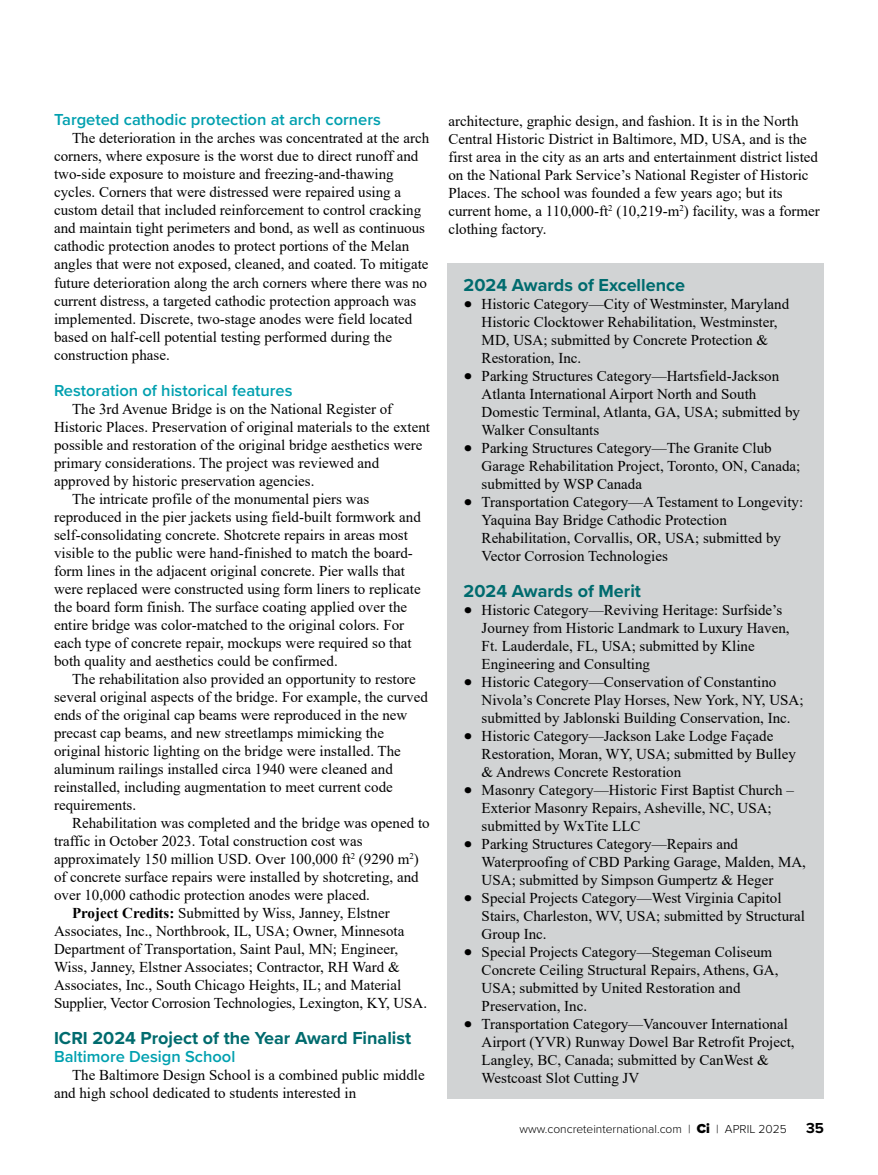
<style>
.page{position:relative;width:878px;height:1175px;background:#fff}
.page>*{position:absolute;margin:0;border:0;box-sizing:border-box;transform-origin:0 0}
.t1{font:700 18px "Proxima Nova";color:#006b6e}
.t2{font:600 16.5px "Proxima Nova";color:#00a0af}
.t3{font:15px/18px "Times New Roman";color:#000}
.t4{font:700 15px "Proxima Nova";color:#000}
.t5{font:300 12px "Proxima Nova";color:#000}
.s1{font-weight:700}
.s2{font-family:"Adobe Caslon Pro";font-size:27px}
.s3{font-weight:900;font-size:13.5px}
</style>
<div class="page">
<div style="left:447px;top:263px;width:377px;height:835px;background:#d1d3d4"></div>
<p class="t2" style="left:54px;top:108px;width:328px">Targeted cathodic protection at arch corners</p>
<p class="t3" style="left:54px;top:129px;width:376px;text-indent:18px">The deterioration in the arches was concentrated at the arch corners, where exposure is the worst due to direct runoff and two-side exposure to moisture and freezing-and-thawing cycles. Corners that were distressed were repaired using a custom detail that included reinforcement to control cracking and maintain tight perimeters and bond, as well as continuous cathodic protection anodes to protect portions of the Melan angles that were not exposed, cleaned, and coated. To mitigate future deterioration along the arch corners where there was no current distress, a targeted cathodic protection approach was implemented. Discrete, two-stage anodes were field located based on half-cell potential testing performed during the construction phase.</p>
<p class="t2" style="left:54px;top:378px;width:240px">Restoration of historical features</p>
<p class="t3" style="left:72px;top:399px;width:322px">The 3rd Avenue Bridge is on the National Register of</p>
<p class="t3" style="left:54px;top:417px;width:377px">Historic Places. Preservation of original materials to the extent</p>
<p class="t3" style="left:54px;top:435px;width:370px">possible and restoration of the original bridge aesthetics were</p>
<p class="t3" style="left:54px;top:453px;width:327px">primary considerations. The project was reviewed and</p>
<p class="t3" style="left:54px;top:471px;width:262px">approved by historic preservation agencies.</p>
<p class="t3" style="left:72px;top:489px;width:299px">The intricate profile of the monumental piers was</p>
<p class="t3" style="left:54px;top:507px;width:368px">reproduced in the pier jackets using field-built formwork and</p>
<p class="t3" style="left:54px;top:525px;width:355px">self-consolidating concrete. Shotcrete repairs in areas most</p>
<p class="t3" style="left:54px;top:543px;width:360px">visible to the public were hand-finished to match the board-</p>
<p class="t3" style="left:54px;top:561px;width:352px">form lines in the adjacent original concrete. Pier walls that</p>
<p class="t3" style="left:54px;top:579px;width:368px">were replaced were constructed using form liners to replicate</p>
<p class="t3" style="left:54px;top:597px;width:354px">the board form finish. The surface coating applied over the</p>
<p class="t3" style="left:54px;top:615px;width:352px">entire bridge was color-matched to the original colors. For</p>
<p class="t3" style="left:54px;top:633px;width:359px">each type of concrete repair, mockups were required so that</p>
<p class="t3" style="left:54px;top:651px;width:285px">both quality and aesthetics could be confirmed.</p>
<p class="t3" style="left:72px;top:669px;width:345px">The rehabilitation also provided an opportunity to restore</p>
<p class="t3" style="left:54px;top:687px;width:375px">several original aspects of the bridge. For example, the curved</p>
<p class="t3" style="left:54px;top:705px;width:355px">ends of the original cap beams were reproduced in the new</p>
<p class="t3" style="left:54px;top:723px;width:331px">precast cap beams, and new streetlamps mimicking the</p>
<p class="t3" style="left:54px;top:741px;width:348px">original historic lighting on the bridge were installed. The</p>
<p class="t3" style="left:54px;top:759px;width:340px">aluminum railings installed circa 1940 were cleaned and</p>
<p class="t3" style="left:54px;top:777px;width:340px">reinstalled, including augmentation to meet current code</p>
<p class="t3" style="left:54px;top:795px;width:84px">requirements.</p>
<p class="t3" style="left:72px;top:813px;width:359px">Rehabilitation was completed and the bridge was opened to</p>
<p class="t3" style="left:54px;top:831px;width:310px">traffic in October 2023. Total construction cost was</p>
<p class="t3" style="left:54px;top:849px;width:366px">approximately 150 million USD. Over 100,000 ft<sup>2</sup> (9290 m<sup>2</sup>)</p>
<p class="t3" style="left:54px;top:867px;width:366px">of concrete surface repairs were installed by shotcreting, and</p>
<p class="t3" style="left:54px;top:885px;width:317px">over 10,000 cathodic protection anodes were placed.</p>
<p class="t3" style="left:72px;top:903px;width:319px"><span class="s1">Project Credits:</span> Submitted by Wiss, Janney, Elstner</p>
<p class="t3" style="left:54px;top:921px;width:352px">Associates, Inc., Northbrook, IL, USA; Owner, Minnesota</p>
<p class="t3" style="left:54px;top:939px;width:345px">Department of Transportation, Saint Paul, MN; Engineer,</p>
<p class="t3" style="left:54px;top:957px;width:347px">Wiss, Janney, Elstner Associates; Contractor, RH Ward &amp;</p>
<p class="t3" style="left:54px;top:975px;width:349px">Associates, Inc., South Chicago Heights, IL; and Material</p>
<p class="t3" style="left:54px;top:993px;width:374px">Supplier, Vector Corrosion Technologies, Lexington, KY, USA.</p>
<p class="t1" style="left:54px;top:1024px;width:358px">ICRI 2024 Project of the Year Award Finalist</p>
<p class="t2" style="left:54px;top:1044px;width:183px">Baltimore Design School</p>
<p class="t3" style="left:54px;top:1065px;width:372px;text-indent:18px">The Baltimore Design School is a combined public middle and high school dedicated to students interested in</p>
<p class="t3" style="left:448px;top:112px;width:373px">architecture, graphic design, and fashion. It is in the North Central Historic District in Baltimore, MD, USA, and is the first area in the city as an arts and entertainment district listed on the National Park Service’s National Register of Historic Places. The school was founded a few years ago; but its current home, a 110,000-ft<sup>2</sup> (10,219-m<sup>2</sup>) facility, was a former clothing factory.</p>
<p class="t1" style="left:463px;top:271px;width:223px">2024 Awards of Excellence</p>
<p class="t3" style="left:481px;top:294px;width:309px;text-indent:-18px"><span class="s2">•</span> Historic Category—City of Westminster, Maryland Historic Clocktower Rehabilitation, Westminster, MD, USA; submitted by Concrete Protection &amp; Restoration, Inc.</p>
<p class="t3" style="left:481px;top:366px;width:320px;text-indent:-18px"><span class="s2">•</span> Parking Structures Category—Hartsfield-Jackson Atlanta International Airport North and South Domestic Terminal, Atlanta, GA, USA; submitted by Walker Consultants</p>
<p class="t3" style="left:481px;top:438px;width:320px;text-indent:-18px"><span class="s2">•</span> Parking Structures Category—The Granite Club<br>Garage Rehabilitation Project, Toronto, ON, Canada; submitted by WSP Canada</p>
<p class="t3" style="left:481px;top:492px;width:323px;text-indent:-18px"><span class="s2">•</span> Transportation Category—A Testament to Longevity:<br>Yaquina Bay Bridge Cathodic Protection Rehabilitation, Corvallis, OR, USA; submitted by Vector Corrosion Technologies</p>
<p class="t1" style="left:463px;top:577px;width:179px">2024 Awards of Merit</p>
<p class="t3" style="left:481px;top:600px;width:309px;text-indent:-18px"><span class="s2">•</span> Historic Category—Reviving Heritage: Surfside’s Journey from Historic Landmark to Luxury Haven, Ft. Lauderdale, FL, USA; submitted by Kline Engineering and Consulting</p>
<p class="t3" style="left:481px;top:672px;width:323px;text-indent:-18px"><span class="s2">•</span> Historic Category—Conservation of Constantino<br>Nivola’s Concrete Play Horses, New York, NY, USA; submitted by Jablonski Building Conservation, Inc.</p>
<p class="t3" style="left:481px;top:726px;width:316px;text-indent:-18px"><span class="s2">•</span> Historic Category—Jackson Lake Lodge Façade<br>Restoration, Moran, WY, USA; submitted by Bulley &amp; Andrews Concrete Restoration</p>
<p class="t3" style="left:481px;top:780px;width:314px;text-indent:-18px"><span class="s2">•</span> Masonry Category—Historic First Baptist Church –<br>Exterior Masonry Repairs, Asheville, NC, USA; submitted by WxTite LLC</p>
<p class="t3" style="left:481px;top:834px;width:326px;text-indent:-18px"><span class="s2">•</span> Parking Structures Category—Repairs and<br>Waterproofing of CBD Parking Garage, Malden, MA,<br>USA; submitted by Simpson Gumpertz &amp; Heger</p>
<p class="t3" style="left:481px;top:888px;width:325px;text-indent:-18px"><span class="s2">•</span> Special Projects Category—West Virginia Capitol<br>Stairs, Charleston, WV, USA; submitted by Structural<br>Group Inc.</p>
<p class="t3" style="left:481px;top:942px;width:298px;text-indent:-18px"><span class="s2">•</span> Special Projects Category—Stegeman Coliseum Concrete Ceiling Structural Repairs, Athens, GA, USA; submitted by United Restoration and Preservation, Inc.</p>
<p class="t3" style="left:481px;top:1014px;width:314px;text-indent:-18px"><span class="s2">•</span> Transportation Category—Vancouver International Airport (YVR) Runway Dowel Bar Retrofit Project, Langley, BC, Canada; submitted by CanWest &amp; Westcoast Slot Cutting JV</p>
<p class="t5" style="left:519px;top:1119px;width:269px">www.concreteinternational.com | <span class="s3">Ci</span> | APRIL 2025</p>
<p class="t4" style="left:806px;top:1116px;width:19px">35</p>
</div>
